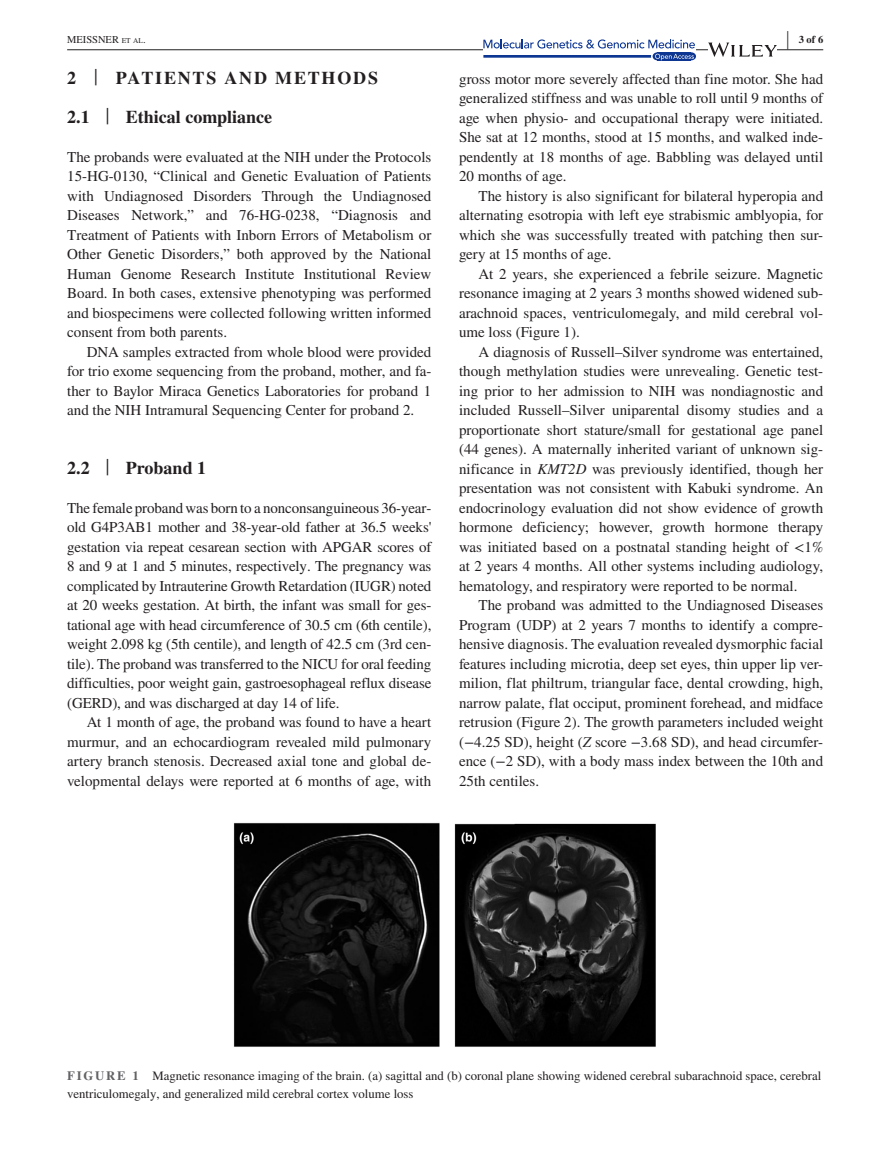
<style>
.page{position:relative;width:893px;height:1174px;background:#fff}
.page>*{position:absolute;margin:0;border:0;box-sizing:border-box;transform-origin:0 0}
.t1{font:700 25.95px "STIX";color:#231f20;scale:.36 1}
.t2{font:700 18px/39px "STIX";color:#231f20}
.t3{font:15px/19.5px "STIX";color:#231f20;text-align:justify}
.t4{font:12.75px/18px "STIX";color:#231f20}
.t5{font:10.5px "STIX";color:#231f20}
.t6{font:700 10.5px "STIX";color:#231f20}
.s1{font-size:7.35px}
.s2{font-weight:400;font-size:23.7px}
.s3{font-style:italic}
.s4{font-weight:700;color:#636366}
</style>
<div class="page">
<hr style="left:67px;top:49px;width:756px;height:1px;background:#231f20">
<svg style="left:483px;top:39px;width:212px;height:21px"></svg>
<svg style="left:708px;top:43px;width:69px;height:14px"></svg>
<img style="left:233px;top:822px;width:423px;height:225px">
<h1 class="t1" style="left:787px;top:24px;width:7px">|</h1>
<p class="t5" style="left:67px;top:32px;width:80px">MEISSNER <span class="s1">et al</span>.</p>
<p class="t6" style="left:799px;top:33px;width:26px">3 of 6</p>
<p class="t2" style="left:67px;top:58px;width:312px">2 <span class="s2">|</span> PATIENTS AND METHODS<br>2.1 <span class="s2">|</span> Ethical compliance</p>
<p class="t3" style="left:67px;top:148px;width:366px">The probands were evaluated at the NIH under the Protocols 15-HG-0130, “Clinical and Genetic Evaluation of Patients with Undiagnosed Disorders Through the Undiagnosed Diseases Network,” and 76-HG-0238, “Diagnosis and Treatment of Patients with Inborn Errors of Metabolism or Other Genetic Disorders,” both approved by the National Human Genome Research Institute Institutional Review Board. In both cases, extensive phenotyping was performed and biospecimens were collected following written informed consent from both parents.</p>
<p class="t3" style="left:67px;top:343px;width:366px;text-indent:20px">DNA samples extracted from whole blood were provided for trio exome sequencing from the proband, mother, and fa&shy;ther to Baylor Miraca Genetics Laboratories for proband 1 and the NIH Intramural Sequencing Center for proband 2.</p>
<p class="t3" style="left:459px;top:70px;width:366px">gross motor more severely affected than fine motor. She had generalized stiffness and was unable to roll until 9 months of age when physio- and occupational therapy were initiated.<br>She sat at 12 months, stood at 15 months, and walked inde&shy;pendently at 18 months of age. Babbling was delayed until 20 months of age.</p>
<p class="t3" style="left:459px;top:187px;width:366px;text-indent:20px">The history is also significant for bilateral hyperopia and alternating esotropia with left eye strabismic amblyopia, for which she was successfully treated with patching then sur&shy;gery at 15 months of age.</p>
<p class="t3" style="left:459px;top:265px;width:366px;text-indent:20px">At 2 years, she experienced a febrile seizure. Magnetic resonance imaging at 2 years 3 months showed widened sub&shy;arachnoid spaces, ventriculomegaly, and mild cerebral vol&shy;ume loss (Figure 1).</p>
<p class="t3" style="left:459px;top:343px;width:366px;text-indent:20px">A diagnosis of Russell–Silver syndrome was entertained, though methylation studies were unrevealing. Genetic test&shy;ing prior to her admission to NIH was nondiagnostic and included Russell–Silver uniparental disomy studies and a proportionate short stature/small for gestational age panel (44 genes). A maternally inherited variant of unknown sig&shy;nificance in <span class="s3">KMT2D</span> was previously identified, though her presentation was not consistent with Kabuki syndrome. An endocrinology evaluation did not show evidence of growth hormone deficiency; however, growth hormone therapy was initiated based on a postnatal standing height of &lt;1% at 2 years 4 months. All other systems including audiology, hematology, and respiratory were reported to be normal.</p>
<p class="t3" style="left:459px;top:596px;width:366px;text-indent:20px">The proband was admitted to the Undiagnosed Diseases Program (UDP) at 2 years 7 months to identify a compre&shy;hensive diagnosis. The evaluation revealed dysmorphic facial features including microtia, deep set eyes, thin upper lip ver&shy;milion, flat philtrum, triangular face, dental crowding, high, narrow palate, flat occiput, prominent forehead, and midface retrusion (Figure 2). The growth parameters included weight (−4.25 SD), height (<span class="s3">Z</span> score −3.68 SD), and head circumfer&shy;ence (−2 SD), with a body mass index between the 10th and 25th centiles.</p>
<p class="t2" style="left:67px;top:448px;width:140px">2.2 <span class="s2">|</span> Proband 1</p>
<p class="t3" style="left:67px;top:499px;width:366px">The female proband was born to a nonconsanguineous 36-year&shy;old G4P3AB1 mother and 38-year-old father at 36.5 weeks' gestation via repeat cesarean section with APGAR scores of 8 and 9 at 1 and 5 minutes, respectively. The pregnancy was complicated by Intrauterine Growth Retardation (IUGR) noted at 20 weeks gestation. At birth, the infant was small for ges&shy;tational age with head circumference of 30.5 cm (6th centile), weight 2.098 kg (5th centile), and length of 42.5 cm (3rd cen&shy;tile). The proband was transferred to the NICU for oral feeding difficulties, poor weight gain, gastroesophageal reflux disease (GERD), and was discharged at day 14 of life.</p>
<p class="t3" style="left:67px;top:713px;width:366px;text-indent:20px">At 1 month of age, the proband was found to have a heart murmur, and an echocardiogram revealed mild pulmonary artery branch stenosis. Decreased axial tone and global de&shy;velopmental delays were reported at 6 months of age, with</p>
<p class="t4" style="left:67px;top:1067px;width:756px"><span class="s4">FIGURE 1</span> Magnetic resonance imaging of the brain. (a) sagittal and (b) coronal plane showing widened cerebral subarachnoid space, cerebral ventriculomegaly, and generalized mild cerebral cortex volume loss</p>
</div>
